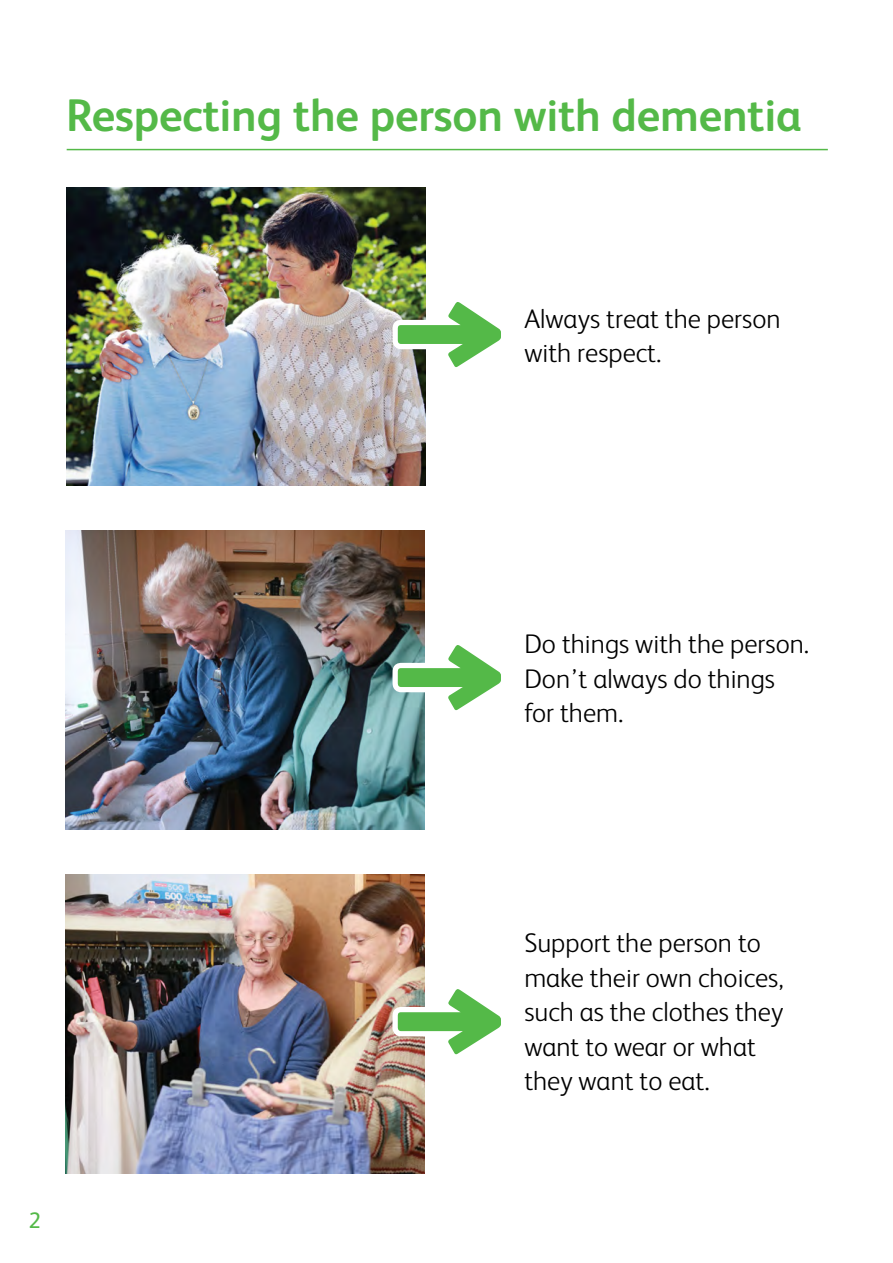
<style>
.page{position:relative;width:893px;height:1263px;background:#fff}
.page>*{position:absolute;margin:0;border:0;box-sizing:border-box;transform-origin:0 0}
.t1{font:700 45.75px "FS Albert";letter-spacing:-.005em;color:#54b948}
.t2{font:300 27px/34.5px "FS Albert";color:#000}
.t3{font:22.5px "FS Albert";color:#54b948}
</style>
<div class="page">
<hr style="left:67px;top:149px;width:761px;height:1px;background:#54b948">
<img style="left:66px;top:187px;width:359px;height:299px">
<svg style="left:392px;top:302px;width:109px;height:65px"></svg>
<img style="left:66px;top:874px;width:359px;height:299px">
<img style="left:66px;top:531px;width:359px;height:298px">
<svg style="left:392px;top:645px;width:109px;height:65px"></svg>
<svg style="left:392px;top:989px;width:109px;height:65px"></svg>
<p class="t1" style="left:66px;top:84px;width:737px">Respecting the person with dementia</p>
<p class="t2" style="left:524px;top:300px;width:258px">Always treat the person with respect.</p>
<p class="t3" style="left:28px;top:1205px;width:14px">2</p>
<p class="t2" style="left:524px;top:626px;width:286px">Do things with the person.<br>Don’t always do things for them.</p>
<p class="t2" style="left:524px;top:924px;width:261px">Support the person to make their own choices, such as the clothes they want to wear or what they want to eat.</p>
</div>
